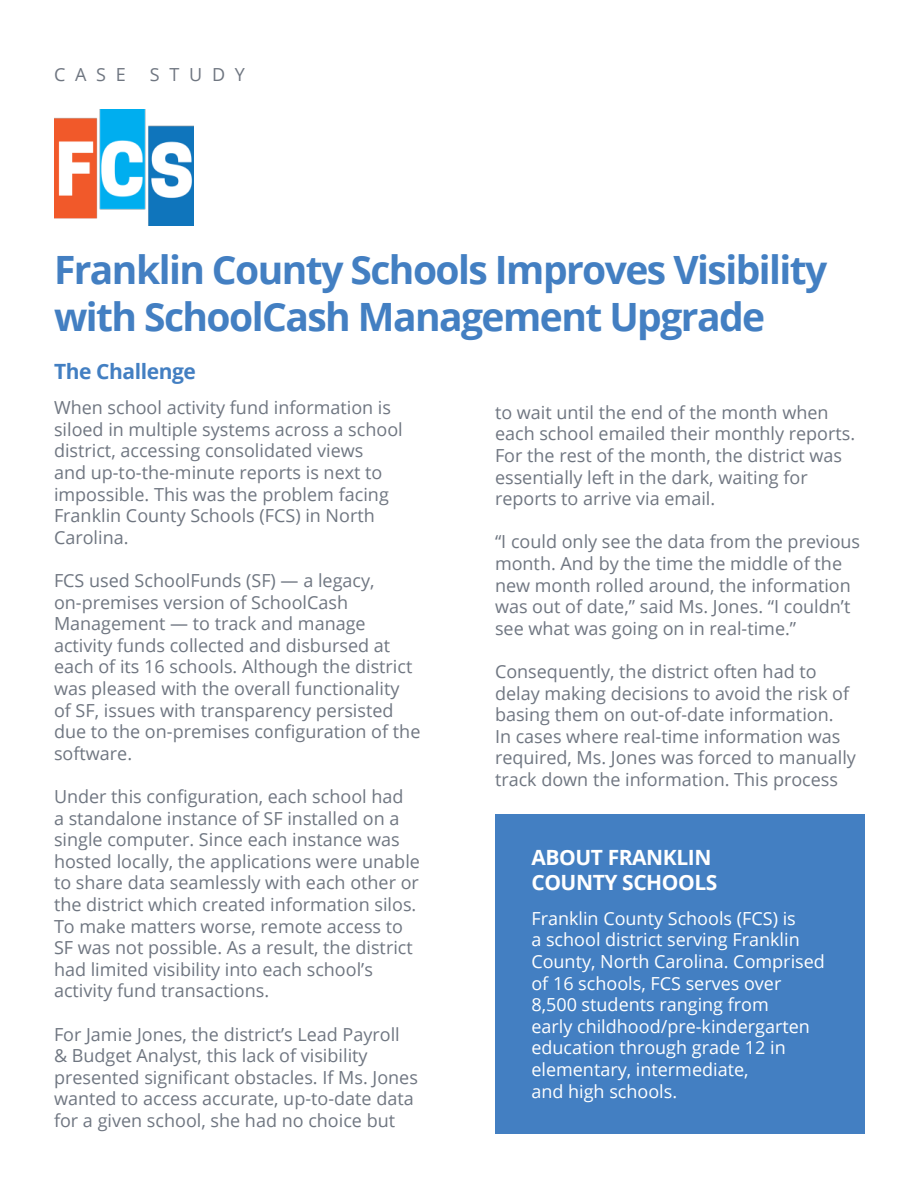
<style>
.page{position:relative;width:918px;height:1188px;background:#fff}
.page>*{position:absolute;margin:0;border:0;box-sizing:border-box;transform-origin:0 0}
.t1{font:700 39px/46.8px "Open Sans";letter-spacing:-.04em;color:#437fc2}
.t2{font:700 21px/25.2px "Open Sans";letter-spacing:-.02em;color:#fff}
.t3{font:700 21px "Open Sans";letter-spacing:-.02em;color:#437fc2}
.t4{font:18px/21.6px "Open Sans";color:#6f7681}
.t5{font:18px/21.6px "Open Sans";color:#fff}
</style>
<div class="page">
<img style="left:54px;top:109px;width:139px;height:117px">
<div style="left:495px;top:814px;width:369px;height:320px;background:#437fc2"></div>
<p class="t4" style="left:54px;top:65px;width:73px">CASE</p>
<p class="t4" style="left:150px;top:65px;width:97px">STUDY</p>
<h1 class="t1" style="left:54px;top:250px;width:775px">Franklin County Schools Improves Visibility with SchoolCash Management Upgrade</h1>
<p class="t3" style="left:54px;top:363px;width:143px">The Challenge</p>
<p class="t4" style="left:54px;top:399px;width:350px">When school activity fund information is siloed in multiple systems across a school district, accessing consolidated views<br>and up-to-the-minute reports is next to impossible. This was the problem facing Franklin County Schools (FCS) in North Carolina.</p>
<p class="t4" style="left:54px;top:572px;width:368px">FCS used SchoolFunds (SF) — a legacy, on-premises version of SchoolCash Management — to track and manage activity funds collected and disbursed at each of its 16 schools. Although the district was pleased with the overall functionality of SF, issues with transparency persisted due to the on-premises configuration of the software.</p>
<p class="t4" style="left:54px;top:785px;width:368px">Under this configuration, each school had<br>a standalone instance of SF installed on a single computer. Since each instance was hosted locally, the applications were unable to share data seamlessly with each other or the district which created information silos.<br>To make matters worse, remote access to SF was not possible. As a result, the district had limited visibility into each school’s activity fund transactions.</p>
<p class="t4" style="left:54px;top:1025px;width:365px">For Jamie Jones, the district’s Lead Payroll<br>&amp; Budget Analyst, this lack of visibility presented significant obstacles. If Ms. Jones wanted to access accurate, up-to-date data for a given school, she had no choice but</p>
<p class="t4" style="left:495px;top:403px;width:362px">to wait until the end of the month when each school emailed their monthly reports.<br>For the rest of the month, the district was essentially left in the dark, waiting for reports to arrive via email.</p>
<p class="t4" style="left:495px;top:531px;width:367px">“I could only see the data from the previous month. And by the time the middle of the new month rolled around, the information was out of date,” said Ms. Jones. “I couldn’t see what was going on in real-time.”</p>
<p class="t4" style="left:495px;top:662px;width:362px">Consequently, the district often had to delay making decisions to avoid the risk of basing them on out-of-date information.<br>In cases where real-time information was required, Ms. Jones was forced to manually track down the information. This process</p>
<p class="t2" style="left:531px;top:846px;width:188px">ABOUT FRANKLIN<br>COUNTY SCHOOLS</p>
<p class="t5" style="left:531px;top:909px;width:295px">Franklin County Schools (FCS) is<br>a school district serving Franklin<br>County, North Carolina. Comprised of 16 schools, FCS serves over<br>8,500 students ranging from<br>early childhood/pre-kindergarten education through grade 12 in elementary, intermediate,<br>and high schools.</p>
</div>
